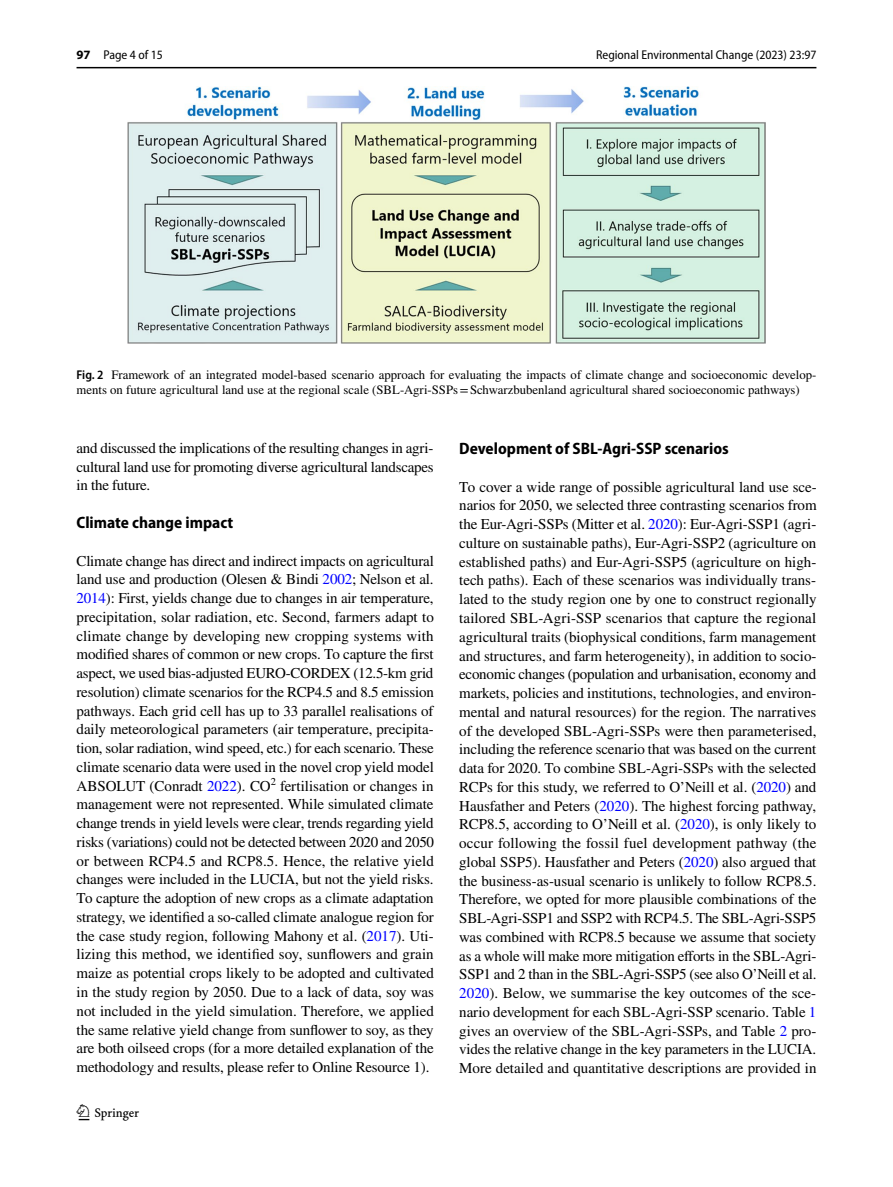
<style>
.page{position:relative;width:893px;height:1187px;background:#fff}
.page>*{position:absolute;margin:0;border:0;box-sizing:border-box;transform-origin:0 0}
.t1{font:22.5px "Springnew Regular 2";color:#000}
.t2{font:700 semi-condensed 16.5px "Myriad Pro";color:#000}
.t3{font:15px/18.8px "STIX";letter-spacing:-.01em;color:#000;text-align:justify}
.t4{font:12.75px/15px "STIX";color:#000}
.t5{font:semi-condensed 12.75px "Myriad Pro";color:#000}
.s1{font-weight:700;font-stretch:normal}
.s2{font-family:"Myriad Pro";font-weight:600;font-stretch:semi-condensed}
.s3{color:#00f}
</style>
<div class="page">
<hr style="left:77px;top:67px;width:739px;height:1px;background:#000">
<img style="left:128px;top:87px;width:637px;height:256px">
<p class="t5" style="left:77px;top:48px;width:88px"><span class="s1">97</span> Page 4 of 15</p>
<p class="t5" style="left:596px;top:48px;width:222px">Regional Environmental Change (2023) 23:97</p>
<p class="t4" style="left:77px;top:367px;width:741px"><span class="s2">Fig. 2</span> Framework of an integrated model-based scenario approach for evaluating the impacts of climate change and socioeconomic develop&shy;ments on future agricultural land use at the regional scale (SBL-Agri-SSPs=Schwarzbubenland agricultural shared socioeconomic pathways)</p>
<p class="t3" style="left:77px;top:439px;width:359px">and discussed the implications of the resulting changes in agri&shy;cultural land use for promoting diverse agricultural landscapes in the future.</p>
<p class="t2" style="left:77px;top:513px;width:158px">Climate change impact</p>
<p class="t3" style="left:77px;top:552px;width:359px">Climate change has direct and indirect impacts on agricultural land use and production (Olesen &amp; Bindi <span class="s3">2002</span>; Nelson et al.<br><span class="s3">2014</span>): First, yields change due to changes in air temperature, precipitation, solar radiation, etc. Second, farmers adapt to climate change by developing new cropping systems with modified shares of common or new crops. To capture the first aspect, we used bias-adjusted EURO-CORDEX (12.5-km grid resolution) climate scenarios for the RCP4.5 and 8.5 emission pathways. Each grid cell has up to 33 parallel realisations of daily meteorological parameters (air temperature, precipita&shy;tion, solar radiation, wind speed, etc.) for each scenario. These climate scenario data were used in the novel crop yield model ABSOLUT (Conradt <span class="s3">2022</span>). CO<sup>2</sup> fertilisation or changes in management were not represented. While simulated climate change trends in yield levels were clear, trends regarding yield risks (variations) could not be detected between 2020 and 2050 or between RCP4.5 and RCP8.5. Hence, the relative yield changes were included in the LUCIA, but not the yield risks.<br>To capture the adoption of new crops as a climate adaptation strategy, we identified a so-called climate analogue region for the case study region, following Mahony et al. (<span class="s3">2017</span>). Uti&shy;lizing this method, we identified soy, sunflowers and grain maize as potential crops likely to be adopted and cultivated in the study region by 2050. Due to a lack of data, soy was not included in the yield simulation. Therefore, we applied the same relative yield change from sunflower to soy, as they are both oilseed crops (for a more detailed explanation of the methodology and results, please refer to Online Resource 1).</p>
<h1 class="t1" style="left:79px;top:1104px;width:62px">1 3</h1>
<p class="t2" style="left:459px;top:439px;width:271px">Development of SBL‑Agri‑SSP scenarios</p>
<p class="t3" style="left:459px;top:478px;width:359px">To cover a wide range of possible agricultural land use sce&shy;narios for 2050, we selected three contrasting scenarios from the Eur-Agri-SSPs (Mitter et al. <span class="s3">2020</span>): Eur-Agri-SSP1 (agri&shy;culture on sustainable paths), Eur-Agri-SSP2 (agriculture on established paths) and Eur-Agri-SSP5 (agriculture on high&shy;tech paths). Each of these scenarios was individually trans&shy;lated to the study region one by one to construct regionally tailored SBL-Agri-SSP scenarios that capture the regional agricultural traits (biophysical conditions, farm management and structures, and farm heterogeneity), in addition to socio&shy;economic changes (population and urbanisation, economy and markets, policies and institutions, technologies, and environ&shy;mental and natural resources) for the region. The narratives of the developed SBL-Agri-SSPs were then parameterised, including the reference scenario that was based on the current data for 2020. To combine SBL-Agri-SSPs with the selected RCPs for this study, we referred to O’Neill et al. (<span class="s3">2020</span>) and Hausfather and Peters (<span class="s3">2020</span>). The highest forcing pathway, RCP8.5, according to O’Neill et al. (<span class="s3">2020</span>), is only likely to occur following the fossil fuel development pathway (the global SSP5). Hausfather and Peters (<span class="s3">2020</span>) also argued that the business-as-usual scenario is unlikely to follow RCP8.5.<br>Therefore, we opted for more plausible combinations of the SBL-Agri-SSP1 and SSP2 with RCP4.5. The SBL-Agri-SSP5 was combined with RCP8.5 because we assume that society as a whole will make more mitigation efforts in the SBL-Agri-SSP1 and 2 than in the SBL-Agri-SSP5 (see also O’Neill et al.<br><span class="s3">2020</span>). Below, we summarise the key outcomes of the sce&shy;nario development for each SBL-Agri-SSP scenario. Table <span class="s3">1 </span>gives an overview of the SBL-Agri-SSPs, and Table <span class="s3">2</span> pro&shy;vides the relative change in the key parameters in the LUCIA.<br>More detailed and quantitative descriptions are provided in</p>
</div>
